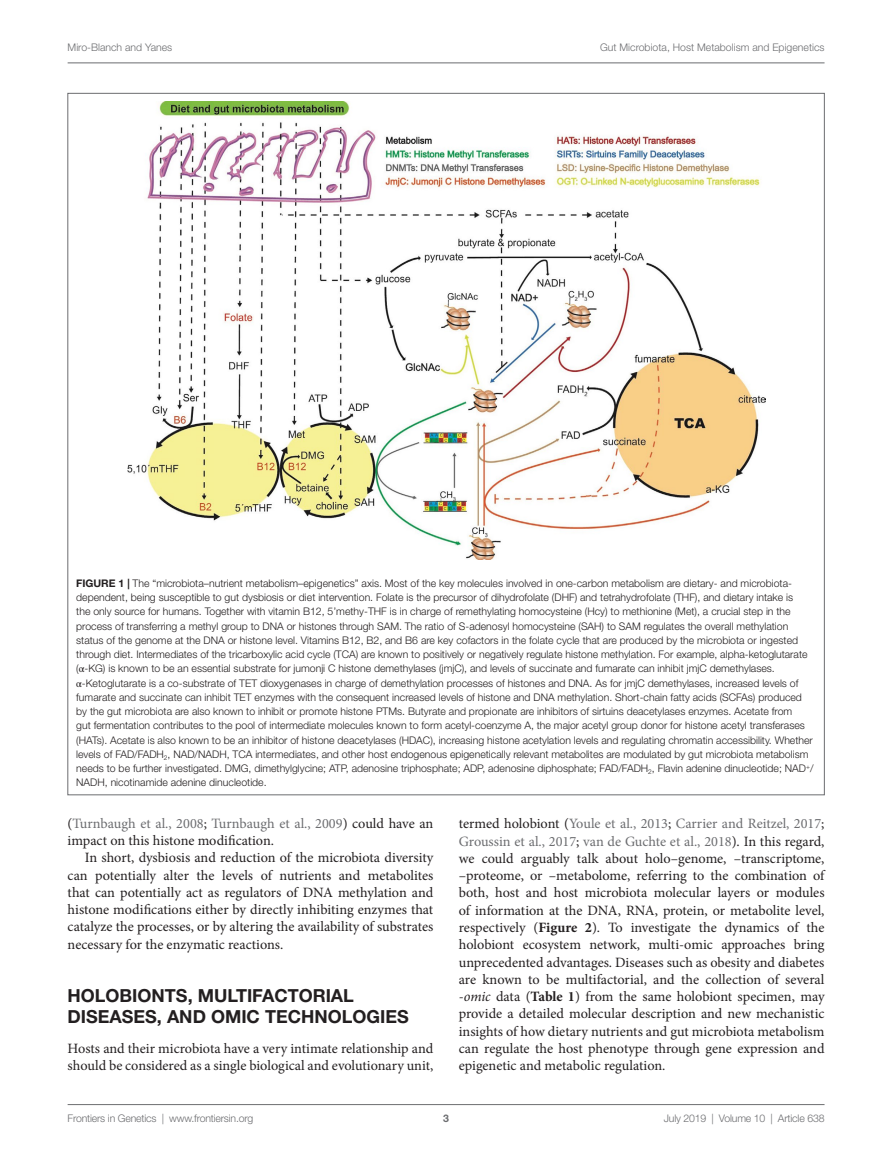
<style>
.page{position:relative;width:893px;height:1170px;background:#fff}
.page>*{position:absolute;margin:0;border:0;box-sizing:border-box;transform-origin:0 0}
._1{font:700 18px/21px "Helvetica Neue LT Std";color:#231f20}
.T1{font:14.25px/17.2px "Minion Pro";color:#231f20}
.T{font:14.25px/17.2px "Minion Pro";color:#231f20}
.FC{font:300 10.5px/14.2px "Helvetica Neue LT Std";color:#231f20}
.t1{font:300 10.5px "Helvetica Neue LT Std";letter-spacing:-.015em;color:#6c6d70}
.t2{font:700 10.5px "Helvetica Neue LT Std";color:#6c6d70}
.s1{font-weight:700}
.s2{font-family:"STIX General";font-weight:400}
.s3{color:#6c6d70}
.s4{font-style:italic}
</style>
<div class="page">
<hr style="left:68px;top:63px;width:756px;height:1px;background:#6c6d70">
<hr style="left:68px;top:1104px;width:756px;height:1px;background:#6c6d70">
<img style="left:127px;top:102px;width:638px;height:457px">
<p class="t1" style="left:68px;top:41px;width:106px">Miro-Blanch and Yanes</p>
<p class="t1" style="left:600px;top:41px;width:226px">Gut Microbiota, Host Metabolism and Epigenetics</p>
<p class="FC" style="left:76px;top:575px;width:739px"><span class="s1">FIGURE 1 |</span> The “microbiota–nutrient metabolism–epigenetics” axis. Most of the key molecules involved in one-carbon metabolism are dietary- and microbiota&shy;dependent, being susceptible to gut dysbiosis or diet intervention. Folate is the precursor of dihydrofolate (DHF) and tetrahydrofolate (THF), and dietary intake is<br>the only source for humans. Together with vitamin B12, 5’methy-THF is in charge of remethylating homocysteine (Hcy) to methionine (Met), a crucial step in the process of transferring a methyl group to DNA or histones through SAM. The ratio of S-adenosyl homocysteine (SAH) to SAM regulates the overall methylation status of the genome at the DNA or histone level. Vitamins B12, B2, and B6 are key cofactors in the folate cycle that are produced by the microbiota or ingested through diet. Intermediates of the tricarboxylic acid cycle (TCA) are known to positively or negatively regulate histone methylation. For example, alpha-ketoglutarate (<span class="s2">α</span>-KG) is known to be an essential substrate for jumonji C histone demethylases (jmjC), and levels of succinate and fumarate can inhibit jmjC demethylases. <span class="s2">α</span>-Ketoglutarate is a co-substrate of TET dioxygenases in charge of demethylation processes of histones and DNA. As for jmjC demethylases, increased levels of fumarate and succinate can inhibit TET enzymes with the consequent increased levels of histone and DNA methylation. Short-chain fatty acids (SCFAs) produced by the gut microbiota are also known to inhibit or promote histone PTMs. Butyrate and propionate are inhibitors of sirtuins deacetylases enzymes. Acetate from<br>gut fermentation contributes to the pool of intermediate molecules known to form acetyl-coenzyme A, the major acetyl group donor for histone acetyl transferases (HATs). Acetate is also known to be an inhibitor of histone deacetylases (HDAC), increasing histone acetylation levels and regulating chromatin accessibility. Whether levels of FAD/FADH<sub>2</sub>, NAD/NADH, TCA intermediates, and other host endogenous epigenetically relevant metabolites are modulated by gut microbiota metabolism needs to be further investigated. DMG, dimethylglycine; ATP, adenosine triphosphate; ADP, adenosine diphosphate; FAD/FADH<sub>2</sub>, Flavin adenine dinucleotide; NAD<sup>+</sup>/ NADH, nicotinamide adenine dinucleotide.</p>
<p class="T" style="left:68px;top:814px;width:367px">(<span class="s3">Turnbaugh et al., 2008</span>; <span class="s3">Turnbaugh et al., 2009</span>) could have an impact on this histone modification.</p>
<p class="T" style="left:68px;top:849px;width:367px;text-align:justify;text-indent:17px">In short, dysbiosis and reduction of the microbiota diversity can potentially alter the levels of nutrients and metabolites that can potentially act as regulators of DNA methylation and histone modifications either by directly inhibiting enzymes that catalyze the processes, or by altering the availability of substrates necessary for the enzymatic reactions.</p>
<p class="_1" style="left:68px;top:984px;width:343px">HOLOBIONTS, MULTIFACTORIAL<br>DISEASES, AND OMIC TECHNOLOGIES</p>
<p class="T1" style="left:68px;top:1039px;width:367px">Hosts and their microbiota have a very intimate relationship and should be considered as a single biological and evolutionary unit,</p>
<p class="T1" style="left:459px;top:815px;width:367px;text-align:justify">termed holobiont (<span class="s3">Youle et al., 2013</span>; <span class="s3">Carrier and Reitzel, 2017</span>; <span class="s3">Groussin et al., 2017</span>; <span class="s3">van de Guchte et al., 2018</span>). In this regard, we could arguably talk about holo–genome, –transcriptome, –proteome, or –metabolome, referring to the combination of both, host and host microbiota molecular layers or modules of information at the DNA, RNA, protein, or metabolite level, respectively (<span class="s1">Figure 2</span>). To investigate the dynamics of the holobiont ecosystem network, multi-omic approaches bring unprecedented advantages. Diseases such as obesity and diabetes are known to be multifactorial, and the collection of several -<span class="s4">omic</span> data (<span class="s1">Table 1</span>) from the same holobiont specimen, may provide a detailed molecular description and new mechanistic insights of how dietary nutrients and gut microbiota metabolism can regulate the host phenotype through gene expression and epigenetic and metabolic regulation.</p>
<p class="t1" style="left:68px;top:1111px;width:98px">Frontiers in Genetics |</p>
<p class="t1" style="left:169px;top:1111px;width:86px">www.frontiersin.org</p>
<p class="t2" style="left:443px;top:1111px;width:7px">3</p>
<p class="t1" style="left:664px;top:1111px;width:162px">July 2019 | Volume 10 | Article 638</p>
</div>
